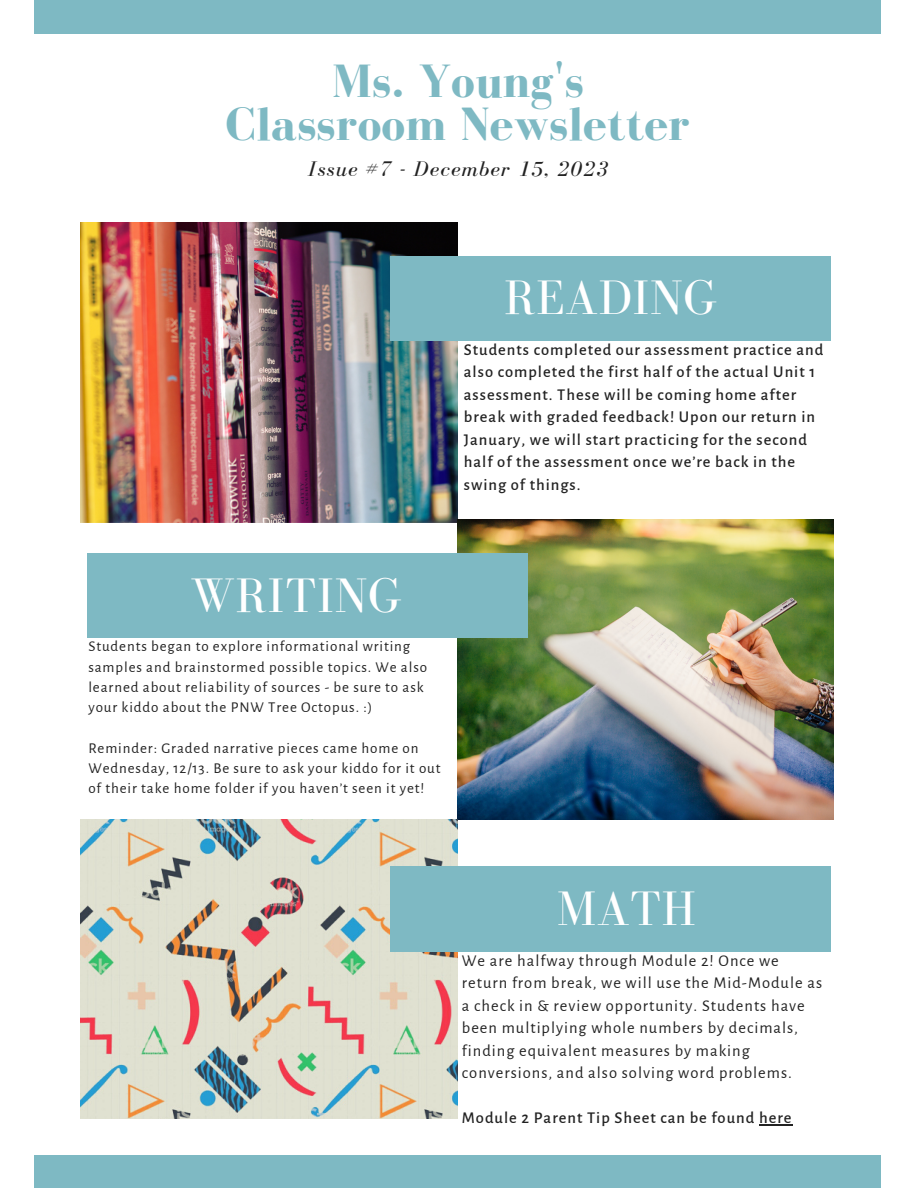
<style>
.page{position:relative;width:918px;height:1188px;background:#fff}
.page>*{position:absolute;margin:0;border:0;box-sizing:border-box;transform-origin:0 0}
.t1{font:49.8px "Bodoni FLF";letter-spacing:.01em;color:#fff}
.t2{font:700 48px "Bodoni FLF";letter-spacing:.01em;color:#7eb9c3}
.t3{font:italic 21.75px "Bodoni FLF";letter-spacing:.06em;color:#222}
.t4{font:500 16.5px/22.5px "Alegreya Sans";letter-spacing:.06em;color:#222}
.t5{font:16.5px/22.5px "Alegreya Sans";letter-spacing:.06em;color:#222}
.t6{font:15px/20.2px "Alegreya Sans";letter-spacing:.06em;color:#222}
</style>
<div class="page">
<div style="left:35px;top:1156px;width:846px;height:32px;background:#7eb9c3"></div>
<div style="left:35px;top:0;width:846px;height:34px;background:#7eb9c3"></div>
<img style="left:80px;top:223px;width:377px;height:299px">
<img style="left:457px;top:520px;width:377px;height:299px">
<img style="left:80px;top:819px;width:377px;height:299px">
<div style="left:390px;top:256px;width:440px;height:84px;background:#7eb9c3"></div>
<div style="left:88px;top:554px;width:440px;height:84px;background:#7eb9c3"></div>
<div style="left:390px;top:867px;width:440px;height:84px;background:#7eb9c3"></div>
<hr style="left:759px;top:1124px;width:34px;height:1px;background:#222">
<p class="t2" style="left:332px;top:55px;width:253px">Ms. Young's</p>
<p class="t2" style="left:226px;top:99px;width:466px">Classroom Newsletter</p>
<p class="t3" style="left:308px;top:157px;width:302px">Issue #7 - December 15, 2023</p>
<p class="t1" style="left:504px;top:270px;width:214px">READING</p>
<p class="t4" style="left:464px;top:339px;width:361px">Students completed our assessment practice and also completed the first half of the actual Unit 1 assessment. These will be coming home after break with graded feedback! Upon our return in January, we will start practicing for the second half of the assessment once we’re back in the swing of things.</p>
<p class="t1" style="left:190px;top:568px;width:213px">WRITING</p>
<p class="t6" style="left:88px;top:637px;width:340px">Students began to explore informational writing samples and brainstormed possible topics. We also learned about reliability of sources - be sure to ask your kiddo about the PNW Tree Octopus. :)</p>
<p class="t6" style="left:88px;top:738px;width:354px">Reminder: Graded narrative pieces came home on<br>Wednesday, 12/13. Be sure to ask your kiddo for it out of their take home folder if you haven’t seen it yet!</p>
<p class="t1" style="left:557px;top:882px;width:141px">MATH</p>
<p class="t5" style="left:462px;top:949px;width:362px">We are halfway through Module 2! Once we return from break, we will use the Mid-Module as a check in &amp; review opportunity. Students have been multiplying whole numbers by decimals, finding equivalent measures by making conversions, and also solving word problems.</p>
<p class="t4" style="left:462px;top:1107px;width:331px">Module 2 Parent Tip Sheet can be found here</p>
</div>
